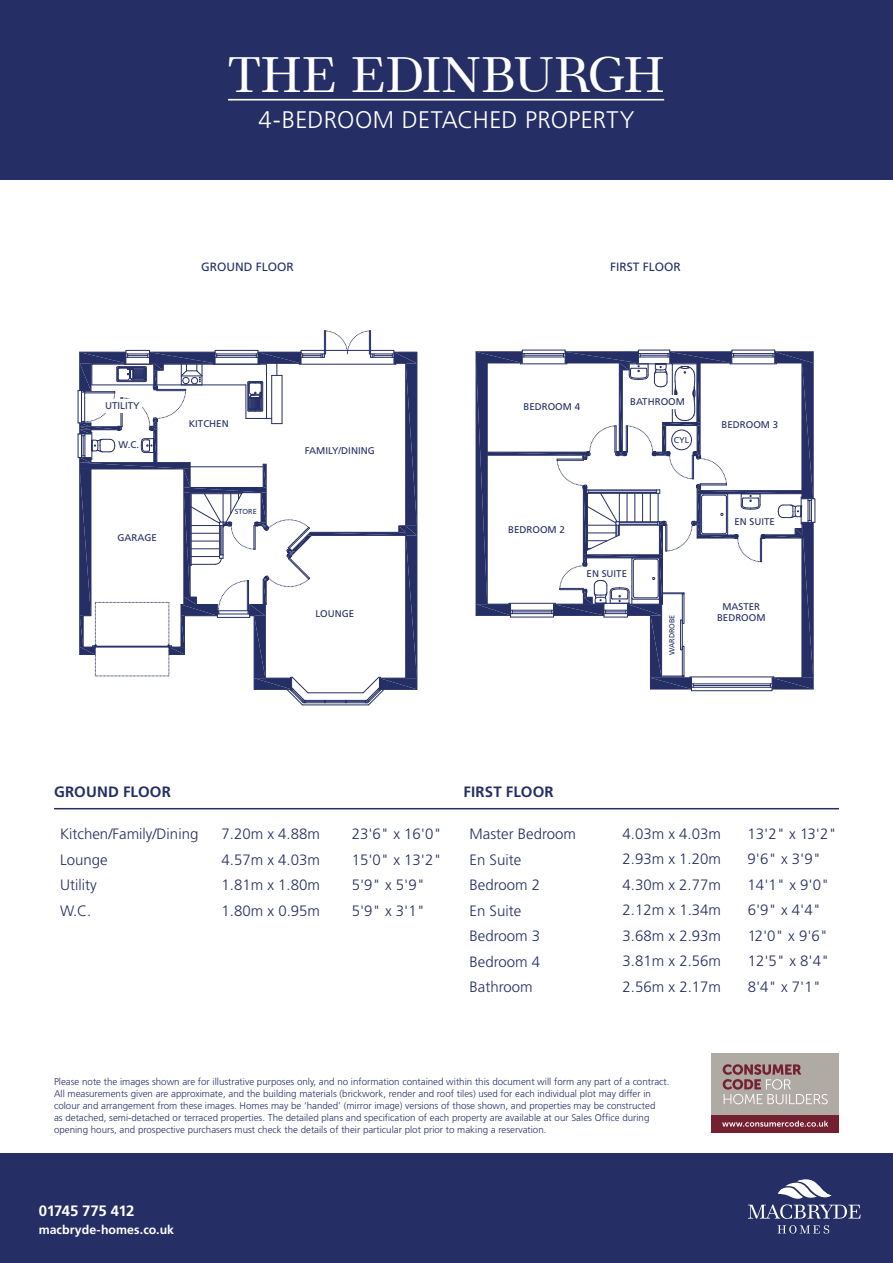
<style>
.page{position:relative;width:893px;height:1263px;background:#fff}
.page>*{position:absolute;margin:0;border:0;box-sizing:border-box;transform-origin:0 0}
.t1{font:49.5px "Modern 880 BT";letter-spacing:-.005em;color:#fff}
.t2{font:300 24px "Frutiger";letter-spacing:.015em;color:#fff}
.t3{font:300 15px "Frutiger";color:#252f65}
.t4{font:700 15px "Frutiger";letter-spacing:.01em;color:#252f65}
.t5{font:700 15px "Frutiger";letter-spacing:-.035em;color:#fff}
.t6{font:700 12.3px "Frutiger";letter-spacing:.005em;color:#fff}
.t7{font:12px "Frutiger";color:#252f65}
.t8{font:300 9.75px/12px "Frutiger";color:#252f65}
.t9{font:9.75px/11.7px "Frutiger";color:#252f65;text-align:center}
.t10{font:8.55px "Frutiger";color:#252f65}
.t11{font:7.35px "Frutiger";color:#252f65}
</style>
<div class="page">
<div style="left:0;top:0;width:893px;height:179px;background:#252f65"></div>
<div style="left:0;top:1153px;width:893px;height:110px;background:#252f65"></div>
<svg style="left:777px;top:1225px;width:52px;height:8px"></svg>
<svg style="left:748px;top:1179px;width:113px;height:40px"></svg>
<div style="left:711px;top:1115px;width:128px;height:17px;background:#752031"></div>
<svg style="left:722px;top:1121px;width:106px;height:6px"></svg>
<div style="left:711px;top:1053px;width:128px;height:62px;background:#b0aaa4"></div>
<svg style="left:723px;top:1064px;width:105px;height:40px"></svg>
<hr style="left:54px;top:808px;width:785px;height:1px;background:#252f65">
<hr style="left:302px;top:705px;width:66px;height:1px;background:#252f65">
<svg style="left:78px;top:330px;width:340px;height:375px"></svg>
<div style="left:102px;top:399px;width:40px;height:13px;background:#fff"></div>
<svg style="left:476px;top:350px;width:339px;height:341px"></svg>
<div style="left:629px;top:395px;width:56px;height:13px;background:#fff"></div>
<div style="left:672px;top:430px;width:20px;height:20px;border:1px solid #252f65;border-radius:50%"></div>
<hr style="left:228px;top:99px;width:436px;height:2px;background:#fff">
<h1 class="t1" style="left:228px;top:44px;width:438px">THE EDINBURGH</h1>
<h2 class="t2" style="left:258px;top:106px;width:378px">4-BEDROOM DETACHED PROPERTY</h2>
<p class="t7" style="left:201px;top:260px;width:94px">GROUND FLOOR</p>
<p class="t9" style="left:105px;top:400px;width:36px">UTILITY</p>
<p class="t9" style="left:119px;top:439px;width:22px">W.C.</p>
<p class="t9" style="left:117px;top:532px;width:41px">GARAGE</p>
<p class="t9" style="left:189px;top:418px;width:41px">KITCHEN</p>
<p class="t11" style="left:235px;top:507px;width:23px">STORE</p>
<p class="t9" style="left:305px;top:444px;width:72px">FAMILY/DINING</p>
<p class="t9" style="left:315px;top:607px;width:40px">LOUNGE</p>
<p class="t7" style="left:610px;top:260px;width:72px">FIRST FLOOR</p>
<p class="t9" style="left:523px;top:401px;width:58px">BEDROOM 4</p>
<p class="t9" style="left:630px;top:396px;width:56px">BATHROOM</p>
<p class="t10" style="left:674px;top:435px;width:17px">CYL</p>
<p class="t9" style="left:721px;top:419px;width:58px">BEDROOM 3</p>
<p class="t9" style="left:508px;top:524px;width:58px">BEDROOM 2</p>
<p class="t9" style="left:587px;top:568px;width:42px">EN SUITE</p>
<p class="t11" style="left:668px;top:655px;width:42px;rotate:-90deg">WARDROBE</p>
<p class="t9" style="left:734px;top:515px;width:42px">EN SUITE</p>
<p class="t9" style="left:717px;top:600px;width:50px">MASTER<br>BEDROOM</p>
<h3 class="t4" style="left:54px;top:783px;width:118px">GROUND FLOOR</h3>
<h3 class="t4" style="left:463px;top:783px;width:92px">FIRST FLOOR</h3>
<h3 class="t3" style="left:60px;top:826px;width:140px">Kitchen/Family/Dining</h3>
<h3 class="t3" style="left:222px;top:826px;width:100px">7.20m x 4.88m</h3>
<h3 class="t3" style="left:352px;top:826px;width:92px">23'6" x 16'0"</h3>
<h3 class="t3" style="left:469px;top:826px;width:108px">Master Bedroom</h3>
<h3 class="t3" style="left:623px;top:825px;width:100px">4.03m x 4.03m</h3>
<h3 class="t3" style="left:748px;top:825px;width:91px">13'2" x 13'2"</h3>
<h3 class="t3" style="left:60px;top:851px;width:49px">Lounge</h3>
<h3 class="t3" style="left:222px;top:851px;width:100px">4.57m x 4.03m</h3>
<h3 class="t3" style="left:352px;top:851px;width:92px">15'0" x 13'2"</h3>
<h3 class="t3" style="left:469px;top:851px;width:53px">En Suite</h3>
<h3 class="t3" style="left:623px;top:850px;width:100px">2.93m x 1.20m</h3>
<h3 class="t3" style="left:748px;top:850px;width:75px">9'6" x 3'9"</h3>
<h3 class="t3" style="left:60px;top:877px;width:38px">Utility</h3>
<h3 class="t3" style="left:222px;top:877px;width:100px">1.81m x 1.80m</h3>
<h3 class="t3" style="left:352px;top:877px;width:75px">5'9" x 5'9"</h3>
<h3 class="t3" style="left:470px;top:877px;width:72px">Bedroom 2</h3>
<h3 class="t3" style="left:623px;top:876px;width:100px">4.30m x 2.77m</h3>
<h3 class="t3" style="left:748px;top:876px;width:83px">14'1" x 9'0"</h3>
<h3 class="t3" style="left:60px;top:902px;width:33px">W.C.</h3>
<h3 class="t3" style="left:222px;top:902px;width:100px">1.80m x 0.95m</h3>
<h3 class="t3" style="left:352px;top:902px;width:75px">5'9" x 3'1"</h3>
<h3 class="t3" style="left:470px;top:902px;width:53px">En Suite</h3>
<h3 class="t3" style="left:623px;top:901px;width:100px">2.12m x 1.34m</h3>
<h3 class="t3" style="left:748px;top:901px;width:75px">6'9" x 4'4"</h3>
<h3 class="t3" style="left:470px;top:928px;width:72px">Bedroom 3</h3>
<h3 class="t3" style="left:623px;top:927px;width:100px">3.68m x 2.93m</h3>
<h3 class="t3" style="left:748px;top:927px;width:82px">12'0" x 9'6"</h3>
<h3 class="t3" style="left:470px;top:953px;width:72px">Bedroom 4</h3>
<h3 class="t3" style="left:623px;top:952px;width:100px">3.81m x 2.56m</h3>
<h3 class="t3" style="left:748px;top:952px;width:83px">12'5" x 8'4"</h3>
<h3 class="t3" style="left:470px;top:978px;width:65px">Bathroom</h3>
<h3 class="t3" style="left:623px;top:978px;width:100px">2.56m x 2.17m</h3>
<h3 class="t3" style="left:748px;top:978px;width:75px">8'4" x 7'1"</h3>
<p class="t8" style="left:54px;top:1075px;width:617px">Please note the images shown are for illustrative purposes only, and no information contained within this document will form any part of a contract.<br>All measurements given are approximate, and the building materials (brickwork, render and roof tiles) used for each individual plot may differ in colour and arrangement from these images. Homes may be ‘handed’ (mirror image) versions of those shown, and properties may be constructed<br>as detached, semi-detached or terraced properties. The detailed plans and specification of each property are available at our Sales Office during opening hours, and prospective purchasers must check the details of their particular plot prior to making a reservation.</p>
<h3 class="t5" style="left:39px;top:1202px;width:97px">01745 775 412</h3>
<p class="t6" style="left:39px;top:1222px;width:137px">macbryde-homes.co.uk</p>
</div>
